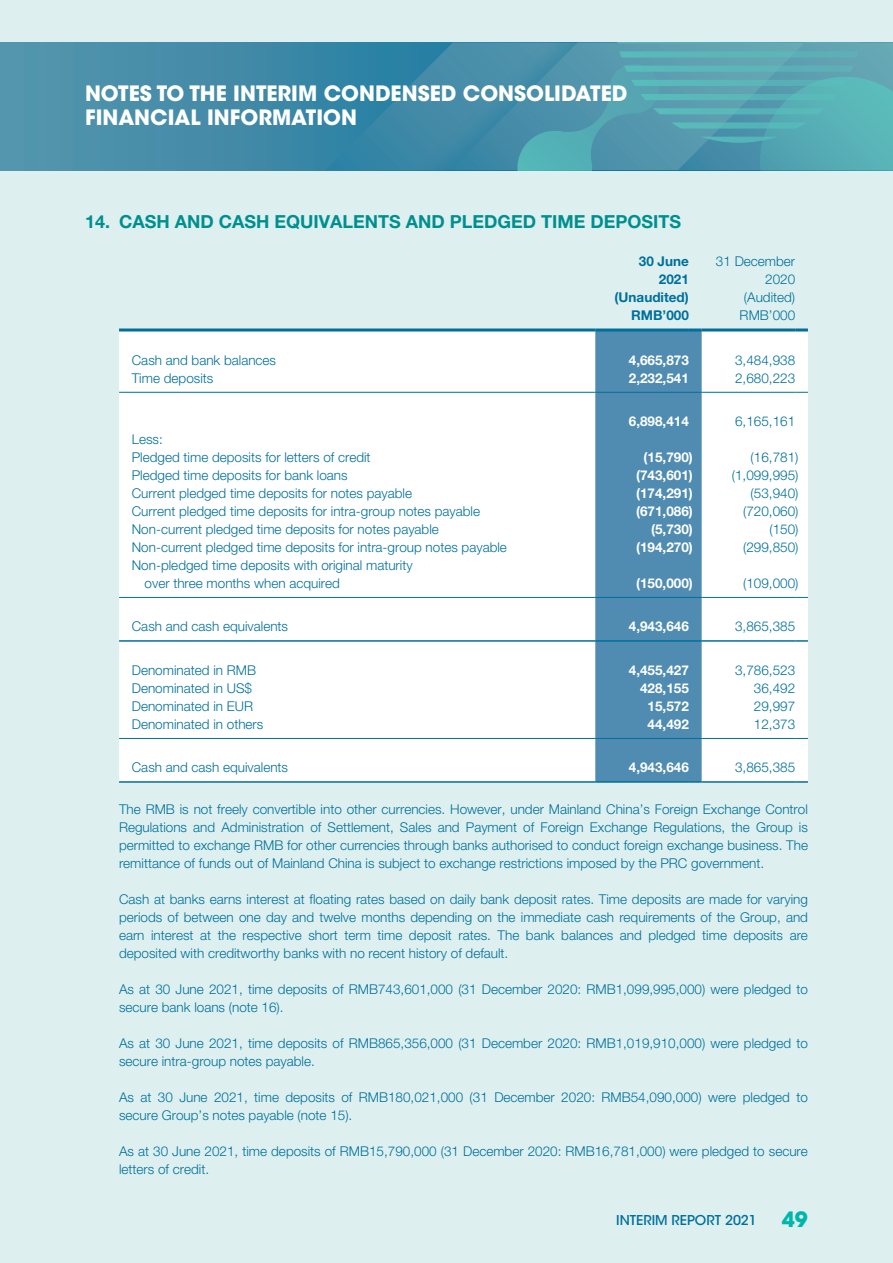
<style>
.page{position:relative;width:893px;height:1263px;background:#ddf0ef}
.page>*{position:absolute;margin:0;border:0;box-sizing:border-box;transform-origin:0 0}
.t1{font:700 21px/24px "ITC Avant Garde Std";color:#fff}
.t2{font:700 18px "Helvetica Neue LT Std";color:#008f8f}
.t3{font:300 13.5px/18px "Helvetica Neue LT Std";color:#006f9c}
.t4{font:700 13.5px "Helvetica Neue LT Std";color:#fff}
.t5{font:700 13.5px/18px "Helvetica Neue LT Std";color:#006f9c;text-align:right}
.t6{font:500 13.5px "ITC Avant Garde Std";color:#006f9c}
.s1{font-weight:700;font-size:21px;color:#00b5ab}
</style>
<div class="page">
<div style="left:15px;top:43px;width:878px;height:127px;background:#006f9c;opacity:.3"></div>
<svg style="left:450px;top:43px;width:64px;height:127px;background:#438ba8"></svg>
<svg style="left:514px;top:43px;width:379px;height:127px;background:#55a3b1"></svg>
<div style="left:119px;top:331px;width:689px;height:450px;background:#fff"></div>
<div style="left:595px;top:331px;width:107px;height:450px;background:#508cb1"></div>
<hr style="left:119px;top:392px;width:476px;height:1px;background:#006f9c">
<hr style="left:595px;top:392px;width:94px;height:1px;background:#006f9c">
<svg style="left:689px;top:392px;width:13px;height:1px"></svg>
<hr style="left:702px;top:392px;width:93px;height:1px;background:#006f9c">
<svg style="left:795px;top:392px;width:13px;height:1px"></svg>
<hr style="left:119px;top:597px;width:476px;height:1px;background:#006f9c">
<hr style="left:595px;top:597px;width:94px;height:1px;background:#006f9c">
<svg style="left:689px;top:597px;width:13px;height:1px"></svg>
<hr style="left:702px;top:597px;width:93px;height:1px;background:#006f9c">
<svg style="left:795px;top:597px;width:13px;height:1px"></svg>
<hr style="left:119px;top:738px;width:476px;height:1px;background:#006f9c">
<hr style="left:595px;top:738px;width:94px;height:1px;background:#006f9c">
<svg style="left:689px;top:738px;width:13px;height:1px"></svg>
<hr style="left:702px;top:738px;width:93px;height:1px;background:#006f9c">
<svg style="left:795px;top:738px;width:13px;height:1px"></svg>
<hr style="left:119px;top:640px;width:476px;height:2px;background:#006f9c">
<hr style="left:595px;top:640px;width:94px;height:2px;background:#006f9c">
<svg style="left:689px;top:640px;width:13px;height:2px"></svg>
<hr style="left:702px;top:640px;width:93px;height:2px;background:#006f9c">
<svg style="left:795px;top:640px;width:13px;height:2px"></svg>
<hr style="left:119px;top:781px;width:476px;height:2px;background:#006f9c">
<hr style="left:595px;top:781px;width:94px;height:2px;background:#006f9c">
<svg style="left:689px;top:781px;width:13px;height:2px"></svg>
<hr style="left:702px;top:781px;width:93px;height:2px;background:#006f9c">
<svg style="left:795px;top:781px;width:13px;height:2px"></svg>
<hr style="left:119px;top:328px;width:476px;height:3px;background:#006f9c">
<hr style="left:595px;top:328px;width:94px;height:3px;background:#006f9c">
<svg style="left:689px;top:328px;width:13px;height:3px"></svg>
<hr style="left:702px;top:328px;width:93px;height:3px;background:#006f9c">
<svg style="left:795px;top:328px;width:13px;height:3px"></svg>
<h1 class="t1" style="left:85px;top:81px;width:544px">NOTES TO THE INTERIM CONDENSED CONSOLIDATED<br>FINANCIAL INFORMATION</h1>
<h2 class="t2" style="left:85px;top:210px;width:598px">14. CASH AND CASH EQUIVALENTS AND PLEDGED TIME DEPOSITS</h2>
<p class="t5" style="left:639px;top:252px;width:52px">30 June<br>2021</p>
<p class="t3" style="left:716px;top:252px;width:81px;text-align:right">31 December<br>2020</p>
<p class="t5" style="left:615px;top:288px;width:76px">(Unaudited)</p>
<p class="t3" style="left:744px;top:288px;width:53px">(Audited)</p>
<p class="t5" style="left:631px;top:306px;width:59px">RMB’000</p>
<p class="t3" style="left:740px;top:306px;width:57px">RMB’000</p>
<p class="t3" style="left:132px;top:351px;width:146px">Cash and bank balances</p>
<p class="t4" style="left:629px;top:352px;width:62px">4,665,873</p>
<p class="t3" style="left:735px;top:351px;width:62px">3,484,938</p>
<p class="t3" style="left:132px;top:369px;width:83px">Time deposits</p>
<p class="t4" style="left:629px;top:370px;width:62px">2,232,541</p>
<p class="t3" style="left:735px;top:369px;width:62px">2,680,223</p>
<p class="t4" style="left:629px;top:413px;width:62px">6,898,414</p>
<p class="t3" style="left:735px;top:412px;width:62px">6,165,161</p>
<p class="t3" style="left:132px;top:430px;width:240px">Less:<br>Pledged time deposits for letters of credit</p>
<p class="t4" style="left:644px;top:449px;width:51px">(15,790)</p>
<p class="t3" style="left:751px;top:448px;width:49px">(16,781)</p>
<p class="t3" style="left:132px;top:466px;width:217px">Pledged time deposits for bank loans</p>
<p class="t4" style="left:636px;top:467px;width:58px">(743,601)</p>
<p class="t3" style="left:732px;top:466px;width:68px">(1,099,995)</p>
<p class="t3" style="left:132px;top:484px;width:282px">Current pledged time deposits for notes payable</p>
<p class="t4" style="left:636px;top:485px;width:58px">(174,291)</p>
<p class="t3" style="left:751px;top:484px;width:49px">(53,940)</p>
<p class="t3" style="left:132px;top:502px;width:350px">Current pledged time deposits for intra-group notes payable</p>
<p class="t4" style="left:636px;top:503px;width:58px">(671,086)</p>
<p class="t3" style="left:743px;top:502px;width:57px">(720,060)</p>
<p class="t3" style="left:132px;top:520px;width:309px">Non-current pledged time deposits for notes payable</p>
<p class="t4" style="left:651px;top:521px;width:43px">(5,730)</p>
<p class="t3" style="left:769px;top:520px;width:31px">(150)</p>
<p class="t3" style="left:132px;top:538px;width:377px">Non-current pledged time deposits for intra-group notes payable</p>
<p class="t4" style="left:636px;top:539px;width:58px">(194,270)</p>
<p class="t3" style="left:743px;top:538px;width:57px">(299,850)</p>
<p class="t3" style="left:145px;top:556px;width:270px;text-indent:-13px">Non-pledged time deposits with original maturity over three months when acquired</p>
<p class="t4" style="left:636px;top:575px;width:58px">(150,000)</p>
<p class="t3" style="left:743px;top:574px;width:57px">(109,000)</p>
<p class="t3" style="left:132px;top:617px;width:158px">Cash and cash equivalents</p>
<p class="t4" style="left:629px;top:618px;width:62px">4,943,646</p>
<p class="t3" style="left:735px;top:617px;width:62px">3,865,385</p>
<p class="t3" style="left:132px;top:661px;width:126px">Denominated in RMB</p>
<p class="t4" style="left:629px;top:662px;width:62px">4,455,427</p>
<p class="t3" style="left:735px;top:661px;width:62px">3,786,523</p>
<p class="t3" style="left:132px;top:679px;width:122px">Denominated in US$</p>
<p class="t4" style="left:640px;top:680px;width:50px">428,155</p>
<p class="t3" style="left:754px;top:679px;width:43px">36,492</p>
<p class="t3" style="left:132px;top:697px;width:123px">Denominated in EUR</p>
<p class="t4" style="left:648px;top:698px;width:43px">15,572</p>
<p class="t3" style="left:754px;top:697px;width:43px">29,997</p>
<p class="t3" style="left:132px;top:715px;width:133px">Denominated in others</p>
<p class="t4" style="left:648px;top:716px;width:43px">44,492</p>
<p class="t3" style="left:754px;top:715px;width:43px">12,373</p>
<p class="t3" style="left:132px;top:758px;width:158px">Cash and cash equivalents</p>
<p class="t4" style="left:629px;top:759px;width:62px">4,943,646</p>
<p class="t3" style="left:735px;top:758px;width:62px">3,865,385</p>
<p class="t3" style="left:119px;top:800px;width:690px;text-align:justify">The RMB is not freely convertible into other currencies. However, under Mainland China’s Foreign Exchange Control Regulations and Administration of Settlement, Sales and Payment of Foreign Exchange Regulations, the Group is permitted to exchange RMB for other currencies through banks authorised to conduct foreign exchange business. The remittance of funds out of Mainland China is subject to exchange restrictions imposed by the PRC government.</p>
<p class="t3" style="left:119px;top:890px;width:690px;text-align:justify">Cash at banks earns interest at floating rates based on daily bank deposit rates. Time deposits are made for varying periods of between one day and twelve months depending on the immediate cash requirements of the Group, and earn interest at the respective short term time deposit rates. The bank balances and pledged time deposits are deposited with creditworthy banks with no recent history of default.</p>
<p class="t3" style="left:119px;top:980px;width:690px">As at 30 June 2021, time deposits of RMB743,601,000 (31 December 2020: RMB1,099,995,000) were pledged to secure bank loans (note 16).</p>
<p class="t3" style="left:119px;top:1034px;width:690px">As at 30 June 2021, time deposits of RMB865,356,000 (31 December 2020: RMB1,019,910,000) were pledged to secure intra-group notes payable.</p>
<p class="t3" style="left:119px;top:1088px;width:690px">As at 30 June 2021, time deposits of RMB180,021,000 (31 December 2020: RMB54,090,000) were pledged to secure Group’s notes payable (note 15).</p>
<p class="t3" style="left:119px;top:1142px;width:690px">As at 30 June 2021, time deposits of RMB15,790,000 (31 December 2020: RMB16,781,000) were pledged to secure letters of credit.</p>
<p class="t6" style="left:616px;top:1211px;width:193px">INTERIM REPORT 2021 <span class="s1">49</span></p>
</div>
